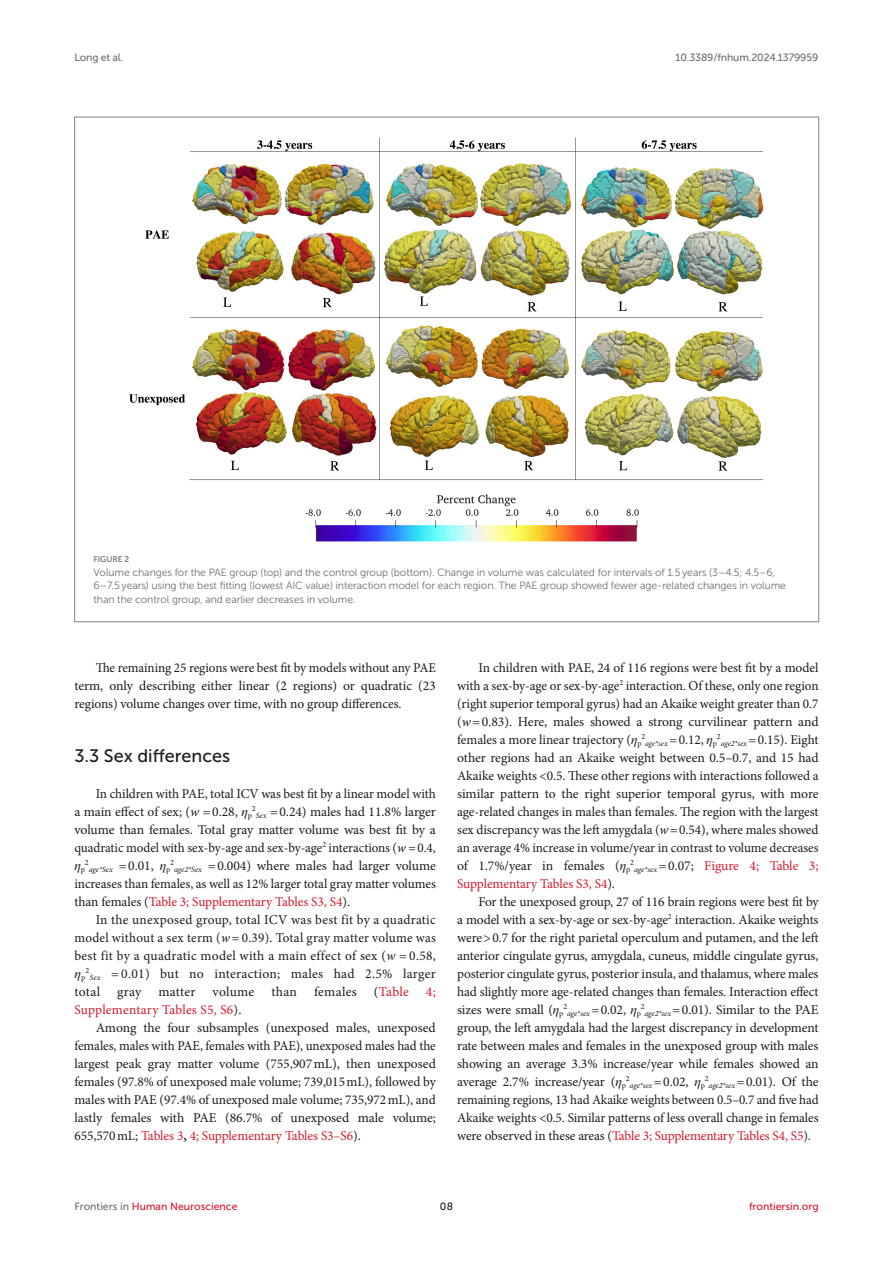
<style>
.page{position:relative;width:893px;height:1263px;background:#fff}
.page>*{position:absolute;margin:0;border:0;box-sizing:border-box;transform-origin:0 0}
.HEAD_2{font:18px "Museo Sans 500";color:#1b1c1b}
.TEXT{font:13.5px/18px "Minion Pro";letter-spacing:-.005em;color:#1b1c1b;text-align:justify}
.TEXT_FLUSH{font:13.5px/18px "Minion Pro";letter-spacing:-.005em;color:#1b1c1b;text-align:justify}
.TEXT-2{font:13.5px "Minion Pro";letter-spacing:.005em;color:#d51a2c}
.TEXT-3{font:13.5px "Minion Pro";letter-spacing:.02em;color:#1b1c1b}
.FIG_LEG{font:10.5px/13.5px "Museo Sans 300";letter-spacing:-.01em;color:#706f70}
.t1{font:10.5px "Museo Sans 500";color:#d51a2c}
.t2{font:10.5px "Museo Sans 500";letter-spacing:-.015em;color:#706f70}
.t3{font:10.5px "Museo Sans 500";color:#1b1c1b}
.FIG_HD{font:8.25px "Museo Sans 700";letter-spacing:-.01em;color:#7e7f7f}
.TEXT-4{font:italic 7.95px/6.9px "Minion Pro";letter-spacing:-.01em;color:#1b1c1b}
.TEXT_FLUSH-2{font:italic 7.95px/6.9px "Minion Pro";letter-spacing:-.005em;color:#1b1c1b}
.TEXT-5{font:7.95px "Minion Pro";color:#1b1c1b}
.TEXT_FLUSH-3{font:7.95px "Minion Pro";color:#1b1c1b}
.s1{font-style:italic}
.s2{font-family:"STIX General";font-style:italic}
.s3{font-style:normal}
.s4{color:#d51a2c}
.s5{color:#1b1c1b}
.s6{font-weight:700}
.s7{color:#706f70}
</style>
<div class="page">
<img style="left:129px;top:137px;width:635px;height:405px">
<p class="t2" style="left:74px;top:51px;width:50px">Long et al.</p>
<p class="t2" style="left:676px;top:51px;width:144px">10.3389/fnhum.2024.1379959</p>
<p class="FIG_HD" style="left:94px;top:555px;width:37px">FIGURE 2</p>
<p class="FIG_LEG" style="left:94px;top:565px;width:694px">Volume changes for the PAE group (top) and the control group (bottom). Change in volume was calculated for intervals of 1.5 years (3–4.5; 4.5–6,<br>6–7.5 years) using the best fitting (lowest AIC value) interaction model for each region. The PAE group showed fewer age-related changes in volume than the control group, and earlier decreases in volume.</p>
<p class="TEXT" style="left:74px;top:659px;width:363px;text-indent:21px">The remaining 25 regions were best fit by models without any PAE term, only describing either linear (2 regions) or quadratic (23 regions) volume changes over time, with no group differences.</p>
<p class="HEAD_2" style="left:74px;top:746px;width:157px">3.3 Sex differences</p>
<p class="TEXT_FLUSH" style="left:74px;top:785px;width:363px;text-align:right">In children with PAE, total ICV was best fit by a linear model with<br>a main effect of sex; (<span class="s1">w</span> =0.28, <span class="s2">η</span><sub>p</sub> <sub>Sex</sub> =0.24) males had 11.8% larger</p>
<p class="TEXT_FLUSH-3" style="left:252px;top:803px;width:5px">2</p>
<p class="TEXT_FLUSH" style="left:74px;top:821px;width:363px">volume than females. Total gray matter volume was best fit by a quadratic model with sex-by-age and sex-by-age<sup>2</sup> interactions (<span class="s1">w</span> =0.4, <span class="s2">η</span><sub>p</sub></p>
<p class="TEXT_FLUSH-2" style="left:89px;top:859px;width:83px;text-indent:-4px"><span class="s3">2<br></span>age*Sex <sup>=0.01,</sup> <sup>η</sup><span class="s3">p</span></p>
<p class="TEXT_FLUSH-3" style="left:170px;top:857px;width:5px">2</p>
<p class="TEXT_FLUSH" style="left:74px;top:857px;width:363px;text-indent:100px"><sub>age2*Sex</sub> =0.004) where males had larger volume increases than females, as well as 12% larger total gray matter volumes than females (<span class="s4">Table 3; Supplementary Tables S3, S4</span>).</p>
<p class="TEXT" style="left:74px;top:911px;width:363px;text-indent:21px">In the unexposed group, total ICV was best fit by a quadratic model without a sex term (<span class="s1">w</span>= 0.39). Total gray matter volume was best fit by a quadratic model with a main effect of sex (<span class="s1">w</span> = 0.58, <span class="s2">η</span><sub>p</sub> <sub>Sex</sub> = 0.01) but no interaction; males had 2.5% larger</p>
<p class="TEXT-5" style="left:86px;top:965px;width:5px">2</p>
<p class="TEXT" style="left:74px;top:983px;width:27px">total</p>
<p class="TEXT" style="left:117px;top:983px;width:26px">gray</p>
<p class="TEXT" style="left:158px;top:983px;width:39px">matter</p>
<p class="TEXT" style="left:213px;top:983px;width:43px">volume</p>
<p class="TEXT" style="left:271px;top:983px;width:27px">than</p>
<p class="TEXT-3" style="left:314px;top:983px;width:44px">females</p>
<p class="TEXT-2" style="left:374px;top:983px;width:37px"><span class="s5">(</span>Table</p>
<p class="TEXT-2" style="left:426px;top:983px;width:11px">4;</p>
<p class="TEXT-2" style="left:74px;top:1001px;width:169px">Supplementary Tables S5, S6<span class="s5">).</span></p>
<p class="TEXT" style="left:74px;top:1019px;width:363px;text-indent:21px">Among the four subsamples (unexposed males, unexposed females, males with PAE, females with PAE), unexposed males had the largest peak gray matter volume (755,907mL), then unexposed females (97.8% of unexposed male volume; 739,015mL), followed by males with PAE (97.4% of unexposed male volume; 735,972mL), and lastly females with PAE (86.7% of unexposed male volume; 655,570mL; <span class="s4">Tables 3</span><span class="s6">,</span> <span class="s4">4; Supplementary Tables S3–S6</span>).</p>
<p class="TEXT" style="left:457px;top:659px;width:363px;text-indent:21px">In children with PAE, 24 of 116 regions were best fit by a model with a sex-by-age or sex-by-age<sup>2</sup> interaction. Of these, only one region (right superior temporal gyrus) had an Akaike weight greater than 0.7 (<span class="s1">w</span>=0.83). Here, males showed a strong curvilinear pattern and females a more linear trajectory (<span class="s2">η</span><sub>p</sub></p>
<p class="TEXT-4" style="left:645px;top:733px;width:73px;text-indent:-4px"><span class="s3">2<br></span>age*sex <sup>=0.12,</sup> <sup>η</sup><span class="s3">p</span></p>
<p class="TEXT-5" style="left:717px;top:731px;width:5px">2</p>
<p class="TEXT" style="left:457px;top:731px;width:363px;text-indent:264px"><sub>age2*sex</sub> =0.15). Eight other regions had an Akaike weight between 0.5–0.7, and 15 had Akaike weights &lt;0.5. These other regions with interactions followed a similar pattern to the right superior temporal gyrus, with more age-related changes in males than females. The region with the largest sex discrepancy was the left amygdala (<span class="s1">w</span>=0.54), where males showed an average 4% increase in volume/year in contrast to volume decreases of 1.7%/year in females (<span class="s2">η</span><sub>p</sub> <sub>age*sex</sub> =0.07; <span class="s4">Figure 4; Table 3;</span></p>
<p class="TEXT-5" style="left:630px;top:857px;width:5px">2</p>
<p class="TEXT-2" style="left:457px;top:875px;width:159px">Supplementary Tables S3, S4<span class="s5">).</span></p>
<p class="TEXT" style="left:457px;top:893px;width:363px;text-indent:21px">For the unexposed group, 27 of 116 brain regions were best fit by a model with a sex-by-age or sex-by-age<sup>2</sup> interaction. Akaike weights were&gt;0.7 for the right parietal operculum and putamen, and the left anterior cingulate gyrus, amygdala, cuneus, middle cingulate gyrus, posterior cingulate gyrus, posterior insula, and thalamus, where males had slightly more age-related changes than females. Interaction effect sizes were small (<span class="s2">η</span><sub>p</sub></p>
<p class="TEXT-4" style="left:567px;top:1003px;width:75px;text-indent:-4px"><span class="s3">2<br></span>age*sex <sup>=0.02,</sup> <sup>η</sup><span class="s3">p</span></p>
<p class="TEXT-5" style="left:641px;top:1001px;width:5px">2</p>
<p class="TEXT" style="left:457px;top:1001px;width:363px;text-indent:187px"><sub>age2*sex</sub> =0.01). Similar to the PAE group, the left amygdala had the largest discrepancy in development rate between males and females in the unexposed group with males showing an average 3.3% increase/year while females showed an average 2.7% increase/year (<span class="s2">η</span><sub>p</sub></p>
<p class="TEXT-4" style="left:630px;top:1075px;width:77px;text-indent:-4px"><span class="s3">2<br></span>age*sex <sup>=0.02,</sup> <sup>η</sup><span class="s3">p</span></p>
<p class="TEXT-5" style="left:705px;top:1073px;width:5px">2</p>
<p class="TEXT" style="left:457px;top:1073px;width:363px;text-indent:251px"><sub>age2*sex</sub> =0.01). Of the remaining regions, 13 had Akaike weights between 0.5–0.7 and five had Akaike weights &lt;0.5. Similar patterns of less overall change in females were observed in these areas (<span class="s4">Table 3; Supplementary Tables S4, S5</span>).</p>
<p class="t1" style="left:74px;top:1200px;width:165px"><span class="s7">Frontiers in</span> Human Neuroscience</p>
<p class="t3" style="left:440px;top:1200px;width:15px">08</p>
<p class="t1" style="left:749px;top:1200px;width:71px">frontiersin.org</p>
</div>
